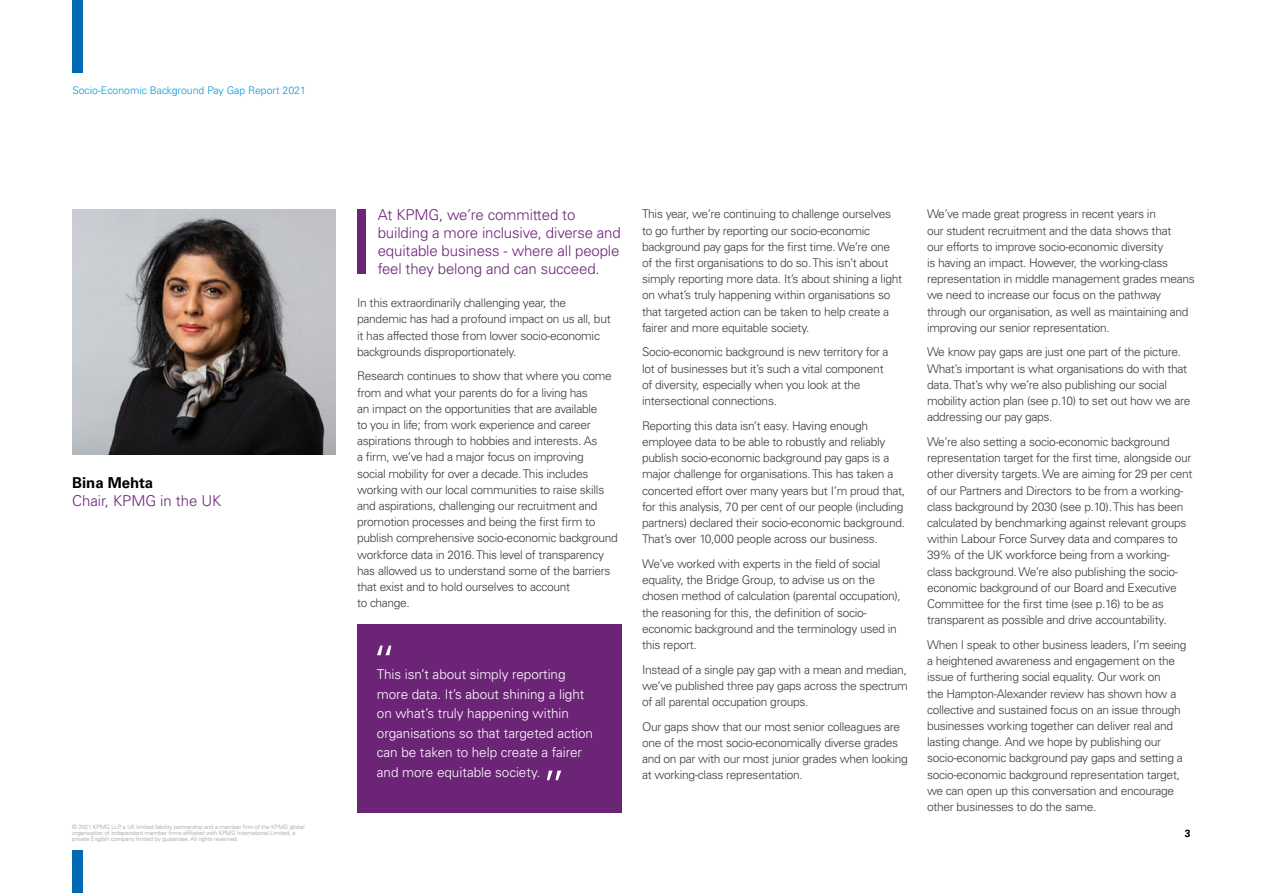
<style>
.page{position:relative;width:1263px;height:893px;background:#fff}
.page>*{position:absolute;margin:0;border:0;box-sizing:border-box;transform-origin:0 0}
.t1{font:300 15px/18px "Univers LT Std";letter-spacing:-.01em;color:#6c2477}
.t2{font:700 15px "Univers LT Std";letter-spacing:-.005em;color:#000}
.t3{font:300 13.5px/19.5px "Univers LT Std";letter-spacing:-.005em;color:#fff}
.t4{font:300 12px/16.2px "Univers LT Std";letter-spacing:-.025em;color:#3c3c3b}
.t5{font:300 10.5px "Univers LT Std";color:#0096d9}
.t6{font:700 10.5px "Univers LT Std";color:#000}
.t7{font:300 6px/6px "Univers LT Std";letter-spacing:-.02em;color:#9d9d9c}
</style>
<div class="page">
<div style="left:72px;top:0;width:11px;height:72px;background:#006ab4"></div>
<div style="left:72px;top:850px;width:11px;height:43px;background:#006ab4"></div>
<img style="left:72px;top:209px;width:264px;height:246px">
<div style="left:357px;top:209px;width:8px;height:64px;background:#6c2477"></div>
<div style="left:357px;top:624px;width:264px;height:188px;background:#6c2477"></div>
<svg style="left:377px;top:646px;width:14px;height:9px"></svg>
<svg style="left:547px;top:771px;width:14px;height:9px"></svg>
<p class="t5" style="left:72px;top:84px;width:235px">Socio-Economic Background Pay Gap Report 2021</p>
<p class="t2" style="left:72px;top:474px;width:83px">Bina Mehta</p>
<p class="t1" style="left:72px;top:491px;width:151px">Chair, KPMG in the UK</p>
<p class="t7" style="left:72px;top:824px;width:234px">© 2021 KPMG LLP, a UK limited liability partnership and a member firm of the KPMG global organisation of independent member firms affiliated with KPMG International Limited, a private English company limited by guarantee. All rights reserved.</p>
<p class="t1" style="left:378px;top:206px;width:245px">At KPMG, we’re committed to building a more inclusive, diverse and equitable business - where all people feel they belong and can succeed.</p>
<p class="t4" style="left:357px;top:295px;width:255px">In this extraordinarily challenging year, the pandemic has had a profound impact on us all, but it has affected those from lower socio-economic backgrounds disproportionately.</p>
<p class="t4" style="left:357px;top:368px;width:262px">Research continues to show that where you come from and what your parents do for a living has<br>an impact on the opportunities that are available<br>to you in life; from work experience and career aspirations through to hobbies and interests. As<br>a firm, we’ve had a major focus on improving<br>social mobility for over a decade. This includes working with our local communities to raise skills and aspirations, challenging our recruitment and promotion processes and being the first firm to publish comprehensive socio-economic background workforce data in 2016. This level of transparency has allowed us to understand some of the barriers that exist and to hold ourselves to account<br>to change.</p>
<p class="t3" style="left:377px;top:664px;width:218px">This isn’t about simply reporting more data. It’s about shining a light on what’s truly happening within organisations so that targeted action can be taken to help create a fairer and more equitable society.</p>
<p class="t4" style="left:642px;top:206px;width:261px">This year, we’re continuing to challenge ourselves to go further by reporting our socio-economic background pay gaps for the first time. We’re one of the first organisations to do so. This isn’t about simply reporting more data. It’s about shining a light on what’s truly happening within organisations so that targeted action can be taken to help create a fairer and more equitable society.</p>
<p class="t4" style="left:642px;top:344px;width:248px">Socio-economic background is new territory for a lot of businesses but it’s such a vital component of diversity, especially when you look at the intersectional connections.</p>
<p class="t4" style="left:642px;top:417px;width:265px">Reporting this data isn’t easy. Having enough employee data to be able to robustly and reliably publish socio-economic background pay gaps is a major challenge for organisations. This has taken a concerted effort over many years but I’m proud that, for this analysis, 70 per cent of our people (including partners) declared their socio-economic background.<br>That’s over 10,000 people across our business.</p>
<p class="t4" style="left:642px;top:556px;width:260px">We’ve worked with experts in the field of social equality, the Bridge Group, to advise us on the chosen method of calculation (parental occupation), the reasoning for this, the definition of socio&shy;economic background and the terminology used in this report.</p>
<p class="t4" style="left:642px;top:661px;width:267px;text-align:justify">Instead of a single pay gap with a mean and median, we’ve published three pay gaps across the spectrum of all parental occupation groups.</p>
<p class="t4" style="left:642px;top:718px;width:267px">Our gaps show that our most senior colleagues are one of the most socio-economically diverse grades and on par with our most junior grades when looking at working-class representation.</p>
<p class="t4" style="left:927px;top:206px;width:269px">We’ve made great progress in recent years in<br>our student recruitment and the data shows that<br>our efforts to improve socio-economic diversity<br>is having an impact. However, the working-class representation in middle management grades means we need to increase our focus on the pathway through our organisation, as well as maintaining and improving our senior representation.</p>
<p class="t4" style="left:927px;top:344px;width:265px">We know pay gaps are just one part of the picture.<br>What’s important is what organisations do with that data. That’s why we’re also publishing our social mobility action plan (see p.10) to set out how we are addressing our pay gaps.</p>
<p class="t4" style="left:927px;top:434px;width:267px">We’re also setting a socio-economic background representation target for the first time, alongside our other diversity targets. We are aiming for 29 per cent of our Partners and Directors to be from a working&shy;class background by 2030 (see p.10). This has been calculated by benchmarking against relevant groups within Labour Force Survey data and compares to 39% of the UK workforce being from a working&shy;class background. We’re also publishing the socio&shy;economic background of our Board and Executive Committee for the first time (see p.16) to be as transparent as possible and drive accountability.</p>
<p class="t4" style="left:927px;top:637px;width:261px">When I speak to other business leaders, I’m seeing a heightened awareness and engagement on the issue of furthering social equality. Our work on<br>the Hampton-Alexander review has shown how a collective and sustained focus on an issue through businesses working together can deliver real and lasting change. And we hope by publishing our socio-economic background pay gaps and setting a socio-economic background representation target, we can open up this conversation and encourage other businesses to do the same.</p>
<p class="t6" style="left:1185px;top:827px;width:7px">3</p>
</div>
